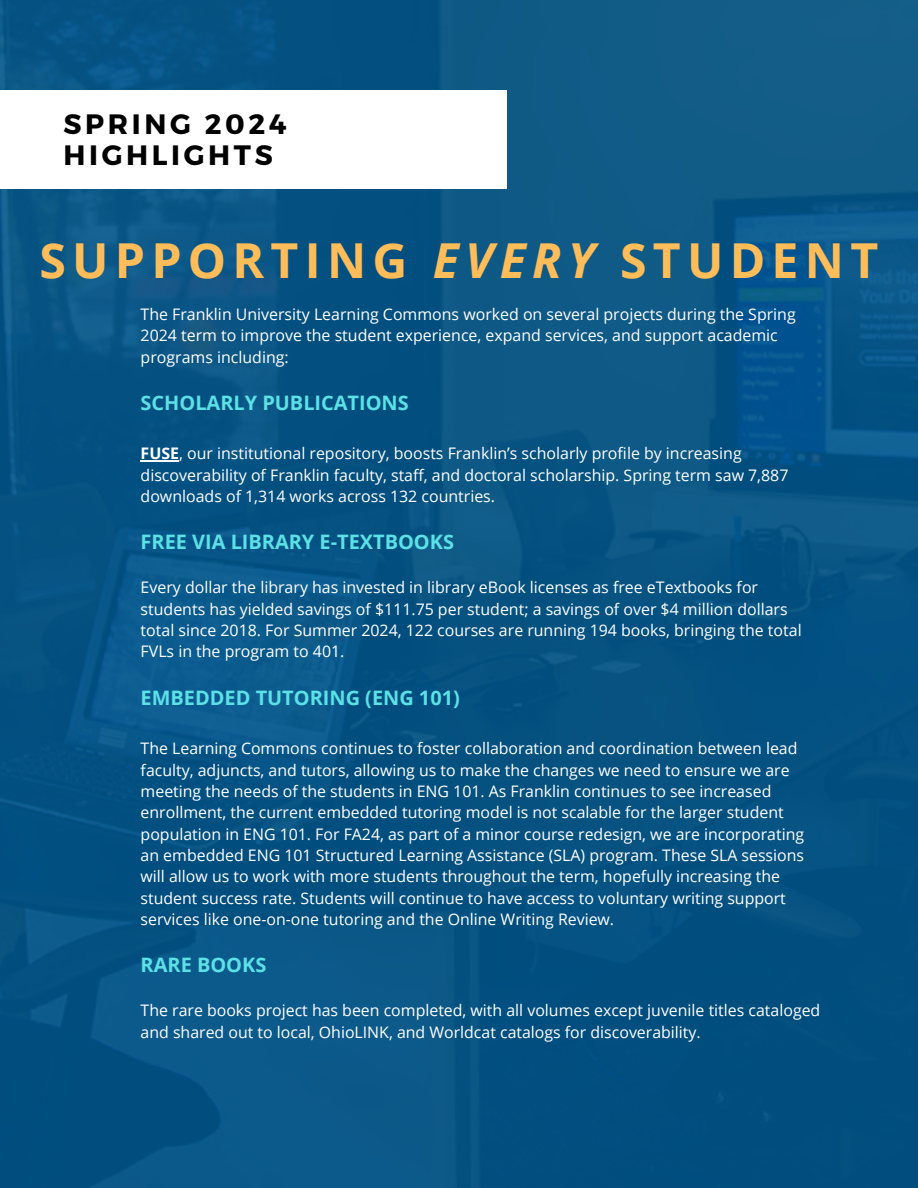
<style>
.page{position:relative;width:918px;height:1188px;background:#fff}
.page>*{position:absolute;margin:0;border:0;box-sizing:border-box;transform-origin:0 0}
.t1{font:700 48.15px "Open Sans";letter-spacing:.13em;color:#ffbd59}
.t2{font:700 28.05px/31.8px "Montserrat";letter-spacing:.13em;color:#000}
.t3{font:700 19.95px "Open Sans";color:#5ce1e6}
.t4{font:15.9px/21.3px "Open Sans";color:#fff}
.s1{font-style:italic}
.s2{font-weight:700}
</style>
<div class="page">
<img style="left:0;top:0;width:918px;height:1188px">
<div style="left:0;top:90px;width:506px;height:98px;background:#fff"></div>
<hr style="left:141px;top:461px;width:38px;height:1px;background:#fff">
<h2 class="t2" style="left:64px;top:106px;width:225px">SPRING 2024<br>HIGHLIGHTS</h2>
<p class="t1" style="left:40px;top:226px;width:840px">SUPPORTING <span class="s1">EVERY</span> STUDENT</p>
<p class="t4" style="left:141px;top:303px;width:657px">The Franklin University Learning Commons worked on several projects during the Spring<br>2024 term to improve the student experience, expand services, and support academic programs including:</p>
<p class="t3" style="left:141px;top:389px;width:270px">SCHOLARLY PUBLICATIONS</p>
<p class="t4" style="left:141px;top:443px;width:649px"><span class="s2">FUSE</span>, our institutional repository, boosts Franklin’s scholarly profile by increasing discoverability of Franklin faculty, staff, and doctoral scholarship. Spring term saw 7,887 downloads of 1,314 works across 132 countries.</p>
<p class="t3" style="left:141px;top:528px;width:315px">FREE VIA LIBRARY E-TEXTBOOKS</p>
<p class="t4" style="left:141px;top:577px;width:663px">Every dollar the library has invested in library eBook licenses as free eTextbooks for students has yielded savings of $111.75 per student; a savings of over $4 million dollars total since 2018. For Summer 2024, 122 courses are running 194 books, bringing the total FVLs in the program to 401.</p>
<p class="t3" style="left:141px;top:683px;width:321px">EMBEDDED TUTORING (ENG 101)</p>
<p class="t4" style="left:141px;top:737px;width:665px">The Learning Commons continues to foster collaboration and coordination between lead faculty, adjuncts, and tutors, allowing us to make the changes we need to ensure we are meeting the needs of the students in ENG 101. As Franklin continues to see increased enrollment, the current embedded tutoring model is not scalable for the larger student population in ENG 101. For FA24, as part of a minor course redesign, we are incorporating an embedded ENG 101 Structured Learning Assistance (SLA) program. These SLA sessions will allow us to work with more students throughout the term, hopefully increasing the student success rate. Students will continue to have access to voluntary writing support services like one-on-one tutoring and the Online Writing Review.</p>
<p class="t3" style="left:141px;top:951px;width:127px">RARE BOOKS</p>
<p class="t4" style="left:141px;top:1000px;width:681px">The rare books project has been completed, with all volumes except juvenile titles cataloged and shared out to local, OhioLINK, and Worldcat catalogs for discoverability.</p>
</div>
